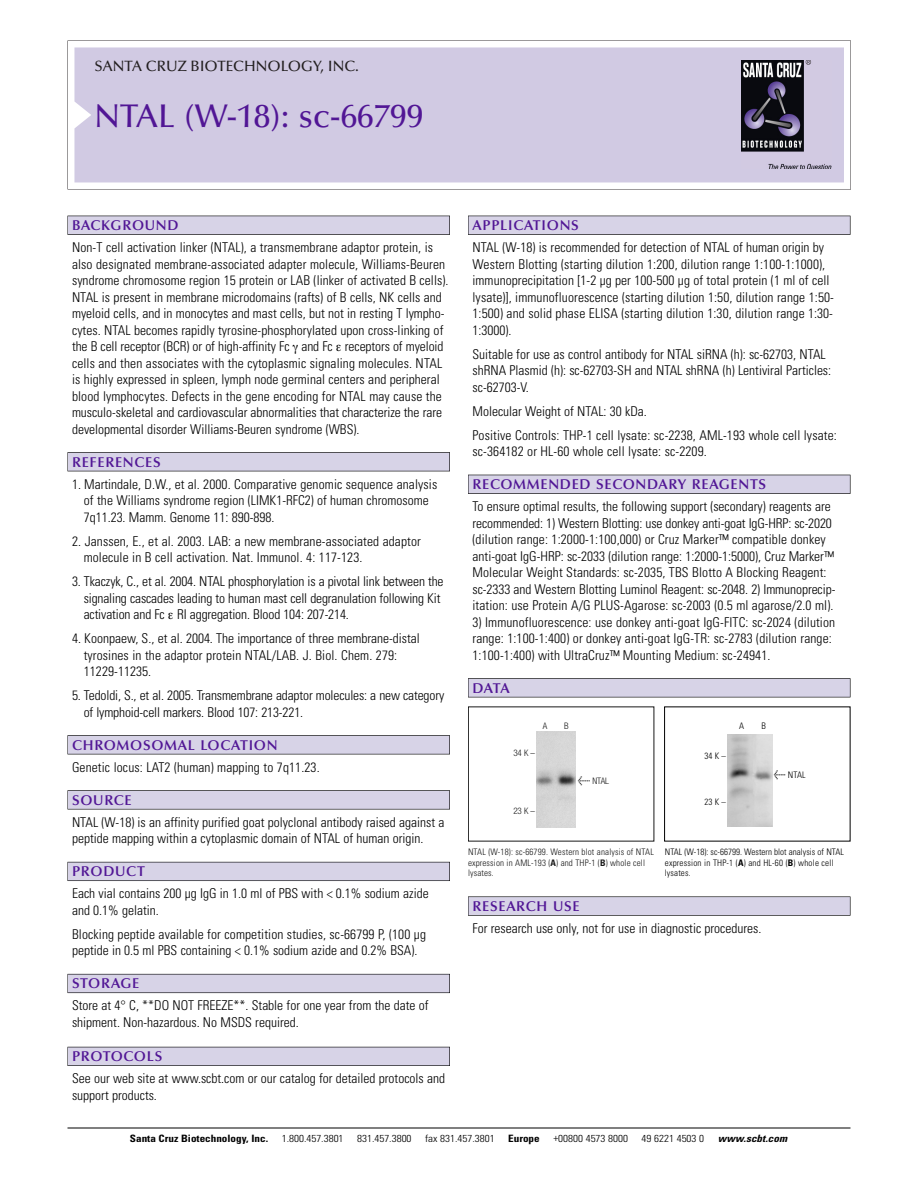
<style>
.page{position:relative;width:918px;height:1188px;background:#fff}
.page>*{position:absolute;margin:0;border:0;box-sizing:border-box;transform-origin:0 0}
.t1{font:500 33px "Optima";color:#511695}
.t2{font:500 15px "Optima";color:#231f20}
.t3{font:600 14.25px "Optima";letter-spacing:.05em;color:#511695}
.t4{font:300 condensed 13.5px/16.5px "Univers";color:#000}
.t5{font:300 condensed 10.2px "Univers";color:#000;scale:1.1 1}
.t6{font:700 condensed 10.2px "Univers";color:#000;scale:1.1 1}
.t7{font:italic 700 condensed 10.2px "Univers";letter-spacing:.005em;color:#000;scale:1.1 1}
.t8{font:300 condensed 9px/10.5px "Univers";letter-spacing:.01em;color:#000}
.t9{font:9px/10.5px "Univers Condensed Light+RMLOWV";letter-spacing:.015em;color:#191919}
.t10{font:9px "Helvetica Neue Light Cond+JPYKVG";color:#191919}
.s1{font-family:"Meta Plus Book Roman+DUFYAM";font-size:10.5px}
.s2{font-family:"Meta Plus";font-weight:400;font-stretch:normal;font-size:10.5px}
.s3{font-family:"Univers Condensed Bold+PGJGQK"}
.s4{font-weight:700}
</style>
<div class="page">
<svg style="left:68px;top:40px;width:783px;height:149px"></svg>
<div style="left:74px;top:47px;width:770px;height:135px;background:#d1cae3"></div>
<img style="left:741px;top:60px;width:90px;height:108px">
<div style="left:68px;top:216px;width:382px;height:19px;background:#525155"></div>
<div style="left:68px;top:216px;width:381px;height:18px;background:#d7d3e7"></div>
<div style="left:68px;top:452px;width:382px;height:19px;background:#525155"></div>
<div style="left:68px;top:453px;width:381px;height:18px;background:#d7d3e7"></div>
<div style="left:68px;top:735px;width:382px;height:19px;background:#545357"></div>
<div style="left:68px;top:736px;width:381px;height:18px;background:#d7d3e7"></div>
<div style="left:68px;top:790px;width:382px;height:19px;background:#575759"></div>
<div style="left:68px;top:791px;width:381px;height:18px;background:#d7d3e7"></div>
<div style="left:68px;top:862px;width:382px;height:19px;background:#5b5a62"></div>
<div style="left:68px;top:862px;width:381px;height:18px;background:#d7d3e7"></div>
<div style="left:68px;top:974px;width:382px;height:19px;background:#66646e"></div>
<div style="left:68px;top:974px;width:381px;height:18px;background:#d7d3e7"></div>
<div style="left:68px;top:1047px;width:382px;height:19px;background:#54535a"></div>
<div style="left:68px;top:1047px;width:381px;height:18px;background:#d7d3e7"></div>
<div style="left:468px;top:216px;width:382px;height:19px;background:#525155"></div>
<div style="left:468px;top:216px;width:382px;height:18px;background:#d7d3e7"></div>
<div style="left:468px;top:475px;width:382px;height:19px;background:#515055"></div>
<div style="left:468px;top:475px;width:382px;height:18px;background:#d7d3e7"></div>
<div style="left:468px;top:678px;width:382px;height:19px;background:#545357"></div>
<div style="left:468px;top:679px;width:382px;height:18px;background:#d7d3e7"></div>
<svg style="left:468px;top:896px;width:382px;height:20px"></svg>
<div style="left:468px;top:897px;width:382px;height:18px;background:#d7d3e7"></div>
<hr style="left:68px;top:1128px;width:782px;height:1px;background:#000">
<img style="left:536px;top:732px;width:40px;height:95px">
<img style="left:727px;top:735px;width:46px;height:91px">
<p class="t2" style="left:94px;top:61px;width:266px">SANTA CRUZ BIOTECHNOLOGY, INC.</p>
<h1 class="t1" style="left:94px;top:103px;width:330px">NTAL (W-18): sc-66799</h1>
<p class="t3" style="left:72px;top:219px;width:108px">BACKGROUND</p>
<p class="t4" style="left:72px;top:240px;width:378px">Non-T cell activation linker (NTAL), a transmembrane adaptor protein, is also designated membrane-associated adapter molecule, Williams-Beuren syndrome chromosome region 15 protein or LAB (linker of activated B cells).<br>NTAL is present in membrane microdomains (rafts) of B cells, NK cells and myeloid cells, and in monocytes and mast cells, but not in resting T lympho&shy;cytes. NTAL becomes rapidly tyrosine-phosphorylated upon cross-linking of the B cell receptor (BCR) or of high-affinity Fc and Fc receptors of myeloid cells and then associates with the cytoplasmic signaling molecules. NTAL is highly expressed in spleen, lymph node germinal centers and peripheral blood lymphocytes. Defects in the gene encoding for NTAL may cause the musculo-skeletal and cardiovascular abnormalities that characterize the rare developmental disorder Williams-Beuren syndrome (WBS).</p>
<p class="t3" style="left:72px;top:456px;width:90px">REFERENCES</p>
<p class="t4" style="left:84px;top:477px;width:355px;text-indent:-12px">1. Martindale, D.W., et al. 2000. Comparative genomic sequence analysis of the Williams syndrome region (LIMK1-RFC2) of human chromosome<br>7q11.23. Mamm. Genome 11: 890-898.</p>
<p class="t4" style="left:84px;top:534px;width:339px;text-indent:-12px">2. Janssen, E., et al. 2003. LAB: a new membrane-associated adaptor molecule in B cell activation. Nat. Immunol. 4: 117-123.</p>
<p class="t4" style="left:84px;top:574px;width:361px;text-indent:-12px">3. Tkaczyk, C., et al. 2004. NTAL phosphorylation is a pivotal link between the signaling cascades leading to human mast cell degranulation following Kit activation and Fc RI aggregation. Blood 104: 207-214.</p>
<p class="t4" style="left:84px;top:631px;width:338px;text-indent:-12px">4. Koonpaew, S., et al. 2004. The importance of three membrane-distal tyrosines in the adaptor protein NTAL/LAB. J. Biol. Chem. 279:<br>11229-11235.</p>
<p class="t4" style="left:84px;top:688px;width:362px;text-indent:-12px">5. Tedoldi, S., et al. 2005. Transmembrane adaptor molecules: a new category of lymphoid-cell markers. Blood 107: 213-221.</p>
<p class="t3" style="left:72px;top:739px;width:207px">CHROMOSOMAL LOCATION</p>
<p class="t4" style="left:72px;top:760px;width:249px">Genetic locus: LAT2 (human) mapping to 7q11.23.</p>
<p class="t3" style="left:72px;top:794px;width:61px">SOURCE</p>
<p class="t4" style="left:72px;top:815px;width:374px">NTAL (W-18) is an affinity purified goat polyclonal antibody raised against a peptide mapping within a cytoplasmic domain of NTAL of human origin.</p>
<p class="t3" style="left:72px;top:866px;width:74px">PRODUCT</p>
<p class="t4" style="left:72px;top:886px;width:358px">Each vial contains 200 µg IgG in 1.0 ml of PBS with &lt; 0.1% sodium azide and 0.1% gelatin.</p>
<p class="t4" style="left:72px;top:927px;width:356px">Blocking peptide available for competition studies, sc-66799 P, (100 µg peptide in 0.5 ml PBS containing &lt; 0.1% sodium azide and 0.2% BSA).</p>
<p class="t3" style="left:72px;top:978px;width:69px">STORAGE</p>
<p class="t4" style="left:72px;top:998px;width:358px">Store at 4° C, **DO NOT FREEZE**. Stable for one year from the date of shipment. Non-hazardous. No MSDS required.</p>
<p class="t3" style="left:72px;top:1051px;width:92px">PROTOCOLS</p>
<p class="t4" style="left:72px;top:1071px;width:375px">See our web site at www.scbt.com or our catalog for detailed protocols and support products.</p>
<p class="t3" style="left:473px;top:219px;width:108px">APPLICATIONS</p>
<p class="t4" style="left:473px;top:240px;width:363px">NTAL (W-18) is recommended for detection of NTAL of human origin by Western Blotting (starting dilution 1:200, dilution range 1:100-1:1000), immunoprecipitation [1-2 µg per 100-500 µg of total protein (1 ml of cell lysate)], immunofluorescence (starting dilution 1:50, dilution range 1:50- 1:500) and solid phase ELISA (starting dilution 1:30, dilution range 1:30- 1:3000).</p>
<p class="t4" style="left:473px;top:347px;width:360px">Suitable for use as control antibody for NTAL siRNA (h): sc-62703, NTAL shRNA Plasmid (h): sc-62703-SH and NTAL shRNA (h) Lentiviral Particles: sc-62703-V.</p>
<p class="t4" style="left:473px;top:400px;width:366px;line-height:24px">Molecular Weight of NTAL: 30 kDa.<br>Positive Controls: THP-1 cell lysate: sc-2238, AML-193 whole cell lysate:</p>
<p class="t4" style="left:473px;top:444px;width:236px">sc-364182 or HL-60 whole cell lysate: sc-2209.</p>
<p class="t3" style="left:473px;top:479px;width:295px">RECOMMENDED SECONDARY REAGENTS</p>
<p class="t4" style="left:473px;top:499px;width:364px">To ensure optimal results, the following support (secondary) reagents are recommended: 1) Western Blotting: use donkey anti-goat IgG-HRP: sc-2020 (dilution range: 1:2000-1:100,000) or Cruz Marker™ compatible donkey anti-goat IgG-HRP: sc-2033 (dilution range: 1:2000-1:5000), Cruz Marker™ Molecular Weight Standards: sc-2035, TBS Blotto A Blocking Reagent: sc-2333 and Western Blotting Luminol Reagent: sc-2048. 2) Immunoprecip&shy;itation: use Protein A/G PLUS-Agarose: sc-2003 (0.5 ml agarose/2.0 ml).</p>
<p class="t4" style="left:473px;top:615px;width:364px">3) Immunofluorescence: use donkey anti-goat IgG-FITC: sc-2024 (dilution range: 1:100-1:400) or donkey anti-goat IgG-TR: sc-2783 (dilution range:<br>1:100-1:400) with UltraCruz™ Mounting Medium: sc-24941.</p>
<p class="t3" style="left:473px;top:682px;width:39px">DATA</p>
<p class="t10" style="left:543px;top:722px;width:6px">A</p>
<p class="t10" style="left:564px;top:722px;width:6px">B</p>
<p class="t10" style="left:513px;top:749px;width:23px">34K–</p>
<p class="t10" style="left:513px;top:808px;width:23px">23K–</p>
<p class="t10" style="left:578px;top:778px;width:33px"><span class="s1">&lt;</span> NTAL</p>
<p class="t8" style="left:705px;top:751px;width:23px">34K–</p>
<p class="t8" style="left:705px;top:797px;width:23px">23K–</p>
<p class="t8" style="left:739px;top:721px;width:7px">A</p>
<p class="t8" style="left:761px;top:721px;width:6px">B</p>
<p class="t8" style="left:774px;top:771px;width:33px"><span class="s2">&lt;</span> NTAL</p>
<p class="t9" style="left:468px;top:848px;width:187px">NTAL (W-18): sc-66799. Western blot analysis of NTAL expression in AML-193 (<span class="s3">A</span>) and THP-1 (<span class="s3">B</span>) whole cell lysates.</p>
<p class="t8" style="left:665px;top:848px;width:180px">NTAL (W-18): sc-66799. Western blot analysis of NTAL expression in THP-1 (<span class="s4">A</span>) and HL-60 (<span class="s4">B</span>) whole cell lysates.</p>
<p class="t3" style="left:473px;top:900px;width:109px">RESEARCH USE</p>
<p class="t4" style="left:473px;top:921px;width:290px">For research use only, not for use in diagnostic procedures.</p>
<p class="t6" style="left:130px;top:1135px;width:127px">Santa Cruz Biotechnology, Inc.</p>
<p class="t5" style="left:282px;top:1135px;width:58px">1.800.457.3801</p>
<p class="t5" style="left:357px;top:1135px;width:51px">831.457.3800</p>
<p class="t5" style="left:425px;top:1135px;width:65px">fax 831.457.3801</p>
<p class="t6" style="left:508px;top:1135px;width:30px">Europe</p>
<p class="t5" style="left:553px;top:1135px;width:69px">+00800 4573 8000</p>
<p class="t5" style="left:642px;top:1135px;width:58px">49 6221 4503 0</p>
<p class="t7" style="left:718px;top:1135px;width:64px">www.scbt.com</p>
</div>
